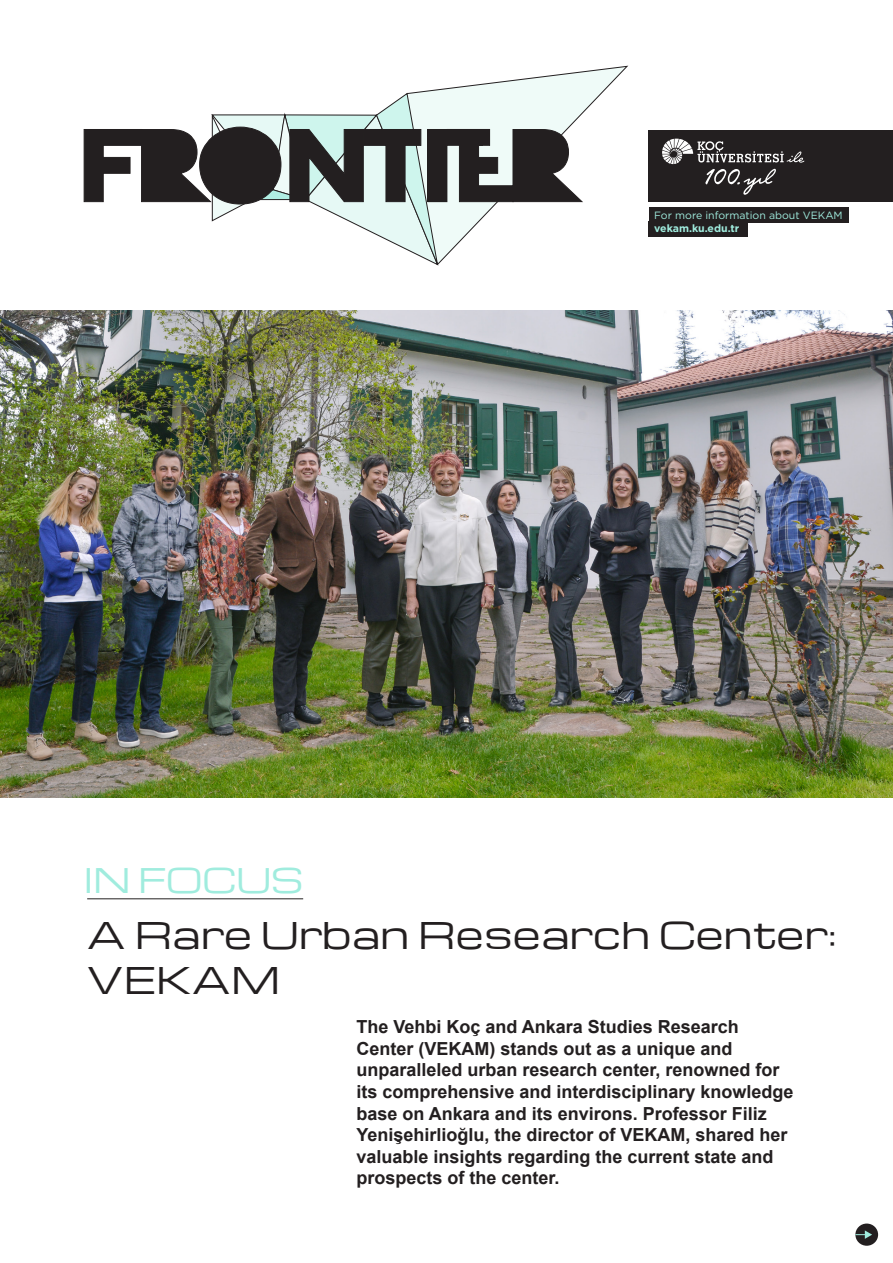
<style>
.page{position:relative;width:893px;height:1263px;background:#fff}
.page>*{position:absolute;margin:0;border:0;box-sizing:border-box;transform-origin:0 0}
.t1{font:36px/45.6px "Michroma";letter-spacing:.02em;color:#231f20}
.t2{font:33.3px "Michroma";color:#a0ecde}
.t3{font:700 18px/21.6px "Arial";color:#231f20}
.t4{font:10.5px/13.4px "Gotham";color:#a0ecde}
.s1{font-weight:700}
</style>
<div class="page">
<img style="left:0;top:310px;width:893px;height:487px">
<div style="left:649px;top:130px;width:244px;height:72px;background:#231f20"></div>
<div style="left:649px;top:207px;width:199px;height:16px;background:#231f20"></div>
<div style="left:649px;top:221px;width:99px;height:16px;background:#231f20"></div>
<div style="left:855px;top:1223px;width:23px;height:23px;background:#231f20;border-radius:50%"></div>
<svg style="left:855px;top:1230px;width:17px;height:9px"></svg>
<svg style="left:83px;top:65px;width:546px;height:201px"></svg>
<hr style="left:87px;top:898px;width:216px;height:1px;background:#231f20">
<svg style="left:662px;top:139px;width:142px;height:56px"></svg>
<p class="t2" style="left:84px;top:862px;width:221px">IN FOCUS</p>
<p class="t4" style="left:654px;top:208px;width:190px">For more information about VEKAM <span class="s1">vekam.ku.edu.tr</span></p>
<p class="t1" style="left:87px;top:913px;width:751px">A Rare Urban Research Center:<br>VEKAM</p>
<p class="t3" style="left:356px;top:1017px;width:439px">The Vehbi Koç and Ankara Studies Research Center (VEKAM) stands out as a unique and unparalleled urban research center, renowned for its comprehensive and interdisciplinary knowledge base on Ankara and its environs. Professor Filiz Yenişehirlioğlu, the director of VEKAM, shared her valuable insights regarding the current state and prospects of the center.</p>
</div>
